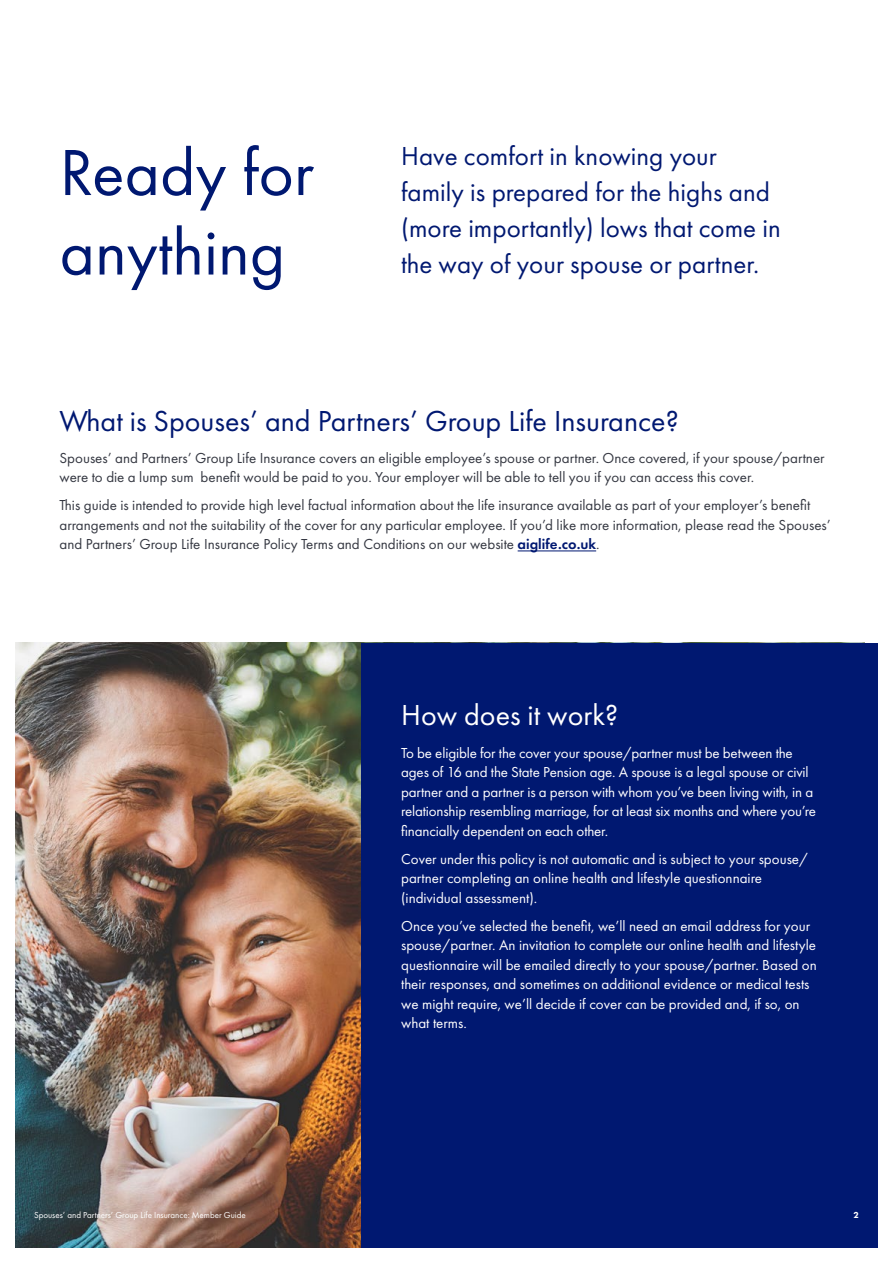
<style>
.page{position:relative;width:893px;height:1263px;background:#fff}
.page>*{position:absolute;margin:0;border:0;box-sizing:border-box;transform-origin:0 0}
.Section_heading{font:67.5px/79.5px "Futura PT";color:#001871}
.Section_heading-2{font:30px "Futura PT";color:#001871}
.Section_heading-3{font:30px "Futura PT";color:#fff}
.Intro_para{font:27px/36px "Futura PT";color:#001871}
.Body_Copy{font:15px/19.5px "Futura PT";color:#fff}
.Body_Copy-2{font:15px/19.5px "Futura PT";color:#343741}
.t1{font:9px "Futura PT";color:#fff}
.t2{font:800 9px "Futura PT";color:#fff}
.s1{font-weight:600;color:#001871}
</style>
<div class="page">
<img style="left:16px;top:643px;width:345px;height:604px">
<div style="left:361px;top:643px;width:532px;height:611px;background:#001871"></div>
<div style="left:0;top:0;width:893px;height:1263px;border:15px solid #fff"></div>
<hr style="left:518px;top:550px;width:78px;height:1px;background:#001871">
<p class="Section_heading" style="left:60px;top:132px;width:256px">Ready for anything</p>
<p class="Intro_para" style="left:401px;top:138px;width:381px">Have comfort in knowing your family is prepared for the highs and (more importantly) lows that come in the way of your spouse or partner.</p>
<p class="Section_heading-2" style="left:60px;top:403px;width:621px">What is Spouses’ and Partners’ Group Life Insurance?</p>
<p class="Body_Copy-2" style="left:60px;top:448px;width:767px">Spouses’ and Partners’ Group Life Insurance covers an eligible employee’s spouse or partner. Once covered, if your spouse/partner were to die a lump sum benefit would be paid to you. Your employer will be able to tell you if you can access this cover.</p>
<p class="Body_Copy-2" style="left:60px;top:496px;width:773px">This guide is intended to provide high level factual information about the life insurance available as part of your employer’s benefit arrangements and not the suitability of the cover for any particular employee. If you’d like more information, please read the Spouses’ and Partners’ Group Life Insurance Policy Terms and Conditions on our website <span class="s1">aiglife.co.uk</span>.</p>
<p class="Section_heading-3" style="left:401px;top:697px;width:218px">How does it work?</p>
<p class="Body_Copy" style="left:401px;top:743px;width:416px">To be eligible for the cover your spouse/partner must be between the ages of 16 and the State Pension age. A spouse is a legal spouse or civil partner and a partner is a person with whom you’ve been living with, in a relationship resembling marriage, for at least six months and where you’re financially dependent on each other.</p>
<p class="Body_Copy" style="left:401px;top:849px;width:408px">Cover under this policy is not automatic and is subject to your spouse/ partner completing an online health and lifestyle questionnaire (individual assessment).</p>
<p class="Body_Copy" style="left:401px;top:916px;width:417px">Once you’ve selected the benefit, we’ll need an email address for your spouse/partner. An invitation to complete our online health and lifestyle questionnaire will be emailed directly to your spouse/partner. Based on their responses, and sometimes on additional evidence or medical tests we might require, we’ll decide if cover can be provided and, if so, on what terms.</p>
<p class="t1" style="left:34px;top:1209px;width:213px">Spouses’ and Partners’ Group Life Insurance: Member Guide</p>
<p class="t2" style="left:853px;top:1209px;width:7px">2</p>
</div>
